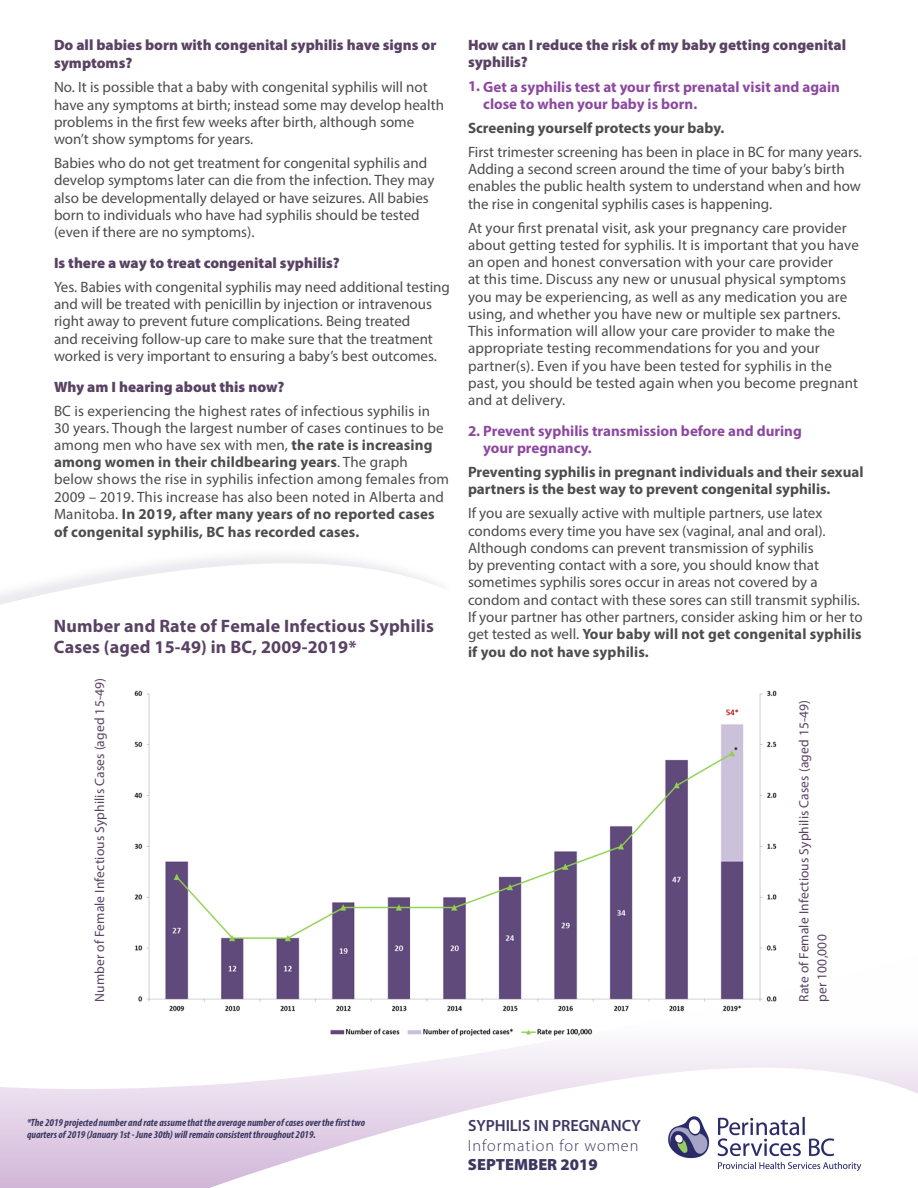
<style>
.page{position:relative;width:918px;height:1188px;background:#fff}
.page>*{position:absolute;margin:0;border:0;box-sizing:border-box;transform-origin:0 0}
.t1{font:700 18px/21px "Myriad Pro";letter-spacing:.01em;color:#594263}
.t2{font:600 16.2px "Myriad Pro";color:#3c3761}
.t3{font:300 16.2px "Myriad Pro";letter-spacing:.06em;color:#3c3761}
.t4{font:900 16.2px "Myriad Pro";color:#3c3761}
.t5{font:15px/17.2px "Myriad Pro";color:#4b4c4d}
.t6{font:900 15px/18px "Myriad Pro";color:#594263}
.t7{font:700 15px/17.2px "Myriad Pro";color:#4b4c4d}
.t8{font:700 15px/17.2px "Myriad Pro";color:#8c489f}
.t9{font:13.5px/18px "Myriad Pro";letter-spacing:.01em;color:#594263}
.t10{font:italic 700 condensed 10.5px/12.6px "Myriad Pro";color:#3c3761}
.s1{font-weight:700}
</style>
<div class="page">
<svg style="left:0;top:556px;width:443px;height:135px"></svg>
<svg style="left:0;top:704px;width:918px;height:484px"></svg>
<img style="left:664px;top:1112px;width:202px;height:64px">
<p class="t6" style="left:54px;top:36px;width:384px">Do all babies born with congenital syphilis have signs or symptoms?</p>
<p class="t5" style="left:54px;top:78px;width:392px">No. It is possible that a baby with congenital syphilis will not have any symptoms at birth; instead some may develop health problems in the first few weeks after birth, although some won’t show symptoms for years.</p>
<p class="t5" style="left:54px;top:154px;width:382px">Babies who do not get treatment for congenital syphilis and develop symptoms later can die from the infection. They may also be developmentally delayed or have seizures. All babies born to individuals who have had syphilis should be tested (even if there are no symptoms).</p>
<p class="t6" style="left:54px;top:253px;width:287px">Is there a way to treat congenital syphilis?</p>
<p class="t5" style="left:54px;top:278px;width:398px">Yes. Babies with congenital syphilis may need additional testing and will be treated with penicillin by injection or intravenous right away to prevent future complications. Being treated<br>and receiving follow-up care to make sure that the treatment worked is very important to ensuring a baby’s best outcomes.</p>
<p class="t6" style="left:54px;top:377px;width:232px">Why am I hearing about this now?</p>
<p class="t5" style="left:54px;top:402px;width:397px">BC is experiencing the highest rates of infectious syphilis in 30 years. Though the largest number of cases continues to be among men who have sex with men, <span class="s1">the rate is increasing among women in their childbearing years</span>. The graph below shows the rise in syphilis infection among females from 2009 – 2019. This increase has also been noted in Alberta and Manitoba. <span class="s1">In 2019, after many years of no reported cases of congenital syphilis, BC has recorded cases.</span></p>
<p class="t1" style="left:54px;top:615px;width:381px">Number and Rate of Female Infectious Syphilis<br>Cases (aged 15-49) in BC, 2009-2019*</p>
<p class="t9" style="left:91px;top:1002px;width:325px;rotate:-90deg">Number of Female Infectious Syphilis Cases (aged 15-49)</p>
<p class="t6" style="left:468px;top:36px;width:380px;line-height:17.2px">How can I reduce the risk of my baby getting congenital syphilis?</p>
<p class="t8" style="left:483px;top:77px;width:358px;text-indent:-15px">1. Get a syphilis test at your first prenatal visit and again close to when your baby is born.</p>
<p class="t7" style="left:468px;top:119px;width:258px">Screening yourself protects your baby.</p>
<p class="t5" style="left:468px;top:143px;width:395px">First trimester screening has been in place in BC for many years.<br>Adding a second screen around the time of your baby’s birth enables the public health system to understand when and how the rise in congenital syphilis cases is happening.</p>
<p class="t5" style="left:468px;top:219px;width:392px">At your first prenatal visit, ask your pregnancy care provider about getting tested for syphilis. It is important that you have an open and honest conversation with your care provider<br>at this time. Discuss any new or unusual physical symptoms you may be experiencing, as well as any medication you are using, and whether you have new or multiple sex partners.<br>This information will allow your care provider to make the appropriate testing recommendations for you and your partner(s). Even if you have been tested for syphilis in the past, you should be tested again when you become pregnant and at delivery.</p>
<p class="t8" style="left:483px;top:422px;width:320px;text-indent:-15px">2. Prevent syphilis transmission before and during your pregnancy.</p>
<p class="t7" style="left:468px;top:463px;width:397px">Preventing syphilis in pregnant individuals and their sexual partners is the best way to prevent congenital syphilis.</p>
<p class="t5" style="left:468px;top:504px;width:396px">If you are sexually active with multiple partners, use latex condoms every time you have sex (vaginal, anal and oral).<br>Although condoms can prevent transmission of syphilis<br>by preventing contact with a sore, you should know that sometimes syphilis sores occur in areas not covered by a condom and contact with these sores can still transmit syphilis.<br>If your partner has other partners, consider asking him or her to get tested as well. <span class="s1">Your baby will not get congenital syphilis if you do not have syphilis.</span></p>
<p class="t9" style="left:795px;top:1002px;width:304px;rotate:-90deg">Rate of Female Infectious Syphilis Cases (aged 15-49) per 100,000</p>
<p class="t10" style="left:27px;top:1116px;width:340px">*The 2019 projected number and rate assume that the average number of cases over the first two quarters of 2019 (January 1st - June 30th) will remain consistent throughout 2019.</p>
<p class="t2" style="left:468px;top:1115px;width:174px">SYPHILIS IN PREGNANCY</p>
<p class="t3" style="left:468px;top:1135px;width:172px">Information for women</p>
<p class="t4" style="left:468px;top:1154px;width:131px">SEPTEMBER 2019</p>
</div>
